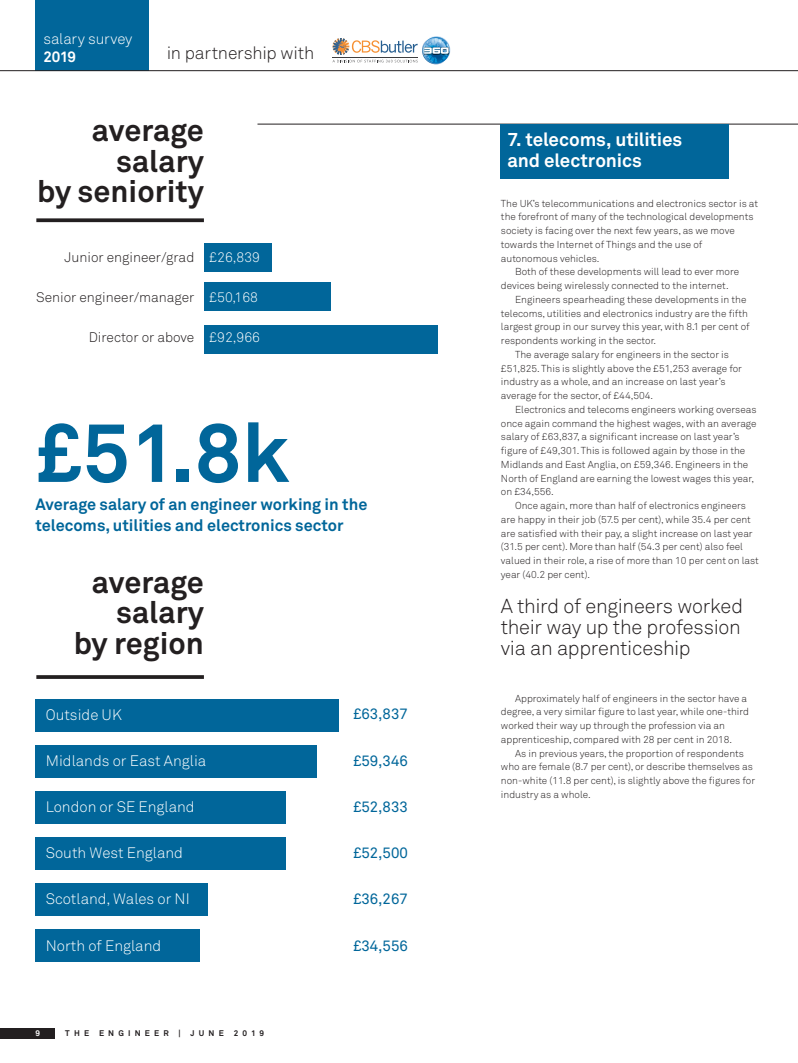
<style>
.page{position:relative;width:798px;height:1063px;background:#fff}
.page>*{position:absolute;margin:0;border:0;box-sizing:border-box;transform-origin:0 0}
.t1{font:700 82.5px "Akkurat";color:#01669a}
.t2{font:700 30.5px/30.5px "Akkurat";color:#231f20;text-align:right}
.t3{font:300 20px/21.2px "Akkurat";letter-spacing:-.015em;color:#231f20;text-align:justify}
.t4{font:700 18.75px/21.2px "Akkurat";letter-spacing:-.005em;color:#fff}
.t5{font:300 17.5px "Akkurat";letter-spacing:-.01em;color:#231f20}
.t6{font:700 16.25px/21.2px "Akkurat";color:#01669a}
.t7{font:300 15px "Akkurat";color:#fff}
.t8{font:15px "Akkurat";color:#01669a}
.t9{font:700 15px "Akkurat";color:#fff}
.t10{font:300 13.75px "Akkurat";color:#231f20}
.t11{font:300 13.75px "Akkurat";color:#fff}
.t12{font:300 10px/13.8px "Akkurat";color:#231f20}
.t13{font:700 8.12px "Akkurat";letter-spacing:.515em;color:#231f20}
.t14{font:700 8.12px "Akkurat";color:#fff}
</style>
<div class="page">
<div style="left:204px;top:244px;width:67px;height:28px;background:#01669a"></div>
<div style="left:204px;top:283px;width:126px;height:28px;background:#01669a"></div>
<div style="left:204px;top:325px;width:233px;height:28px;background:#01669a"></div>
<div style="left:35px;top:699px;width:303px;height:33px;background:#01669a"></div>
<div style="left:35px;top:745px;width:282px;height:33px;background:#01669a"></div>
<div style="left:35px;top:791px;width:251px;height:33px;background:#01669a"></div>
<div style="left:35px;top:837px;width:250px;height:33px;background:#01669a"></div>
<div style="left:35px;top:883px;width:173px;height:33px;background:#01669a"></div>
<div style="left:35px;top:929px;width:165px;height:33px;background:#01669a"></div>
<svg style="left:332px;top:37px;width:118px;height:27px"></svg>
<div style="left:0;top:1028px;width:55px;height:11px;background:#231f20"></div>
<div style="left:35px;top:0;width:114px;height:71px;background:#01669a"></div>
<hr style="left:0;top:70px;width:797px;height:1px;background:#231f20">
<hr style="left:257px;top:124px;width:540px;height:1px;background:#231f20">
<div style="left:500px;top:124px;width:228px;height:55px;background:#01669a"></div>
<svg style="left:36px;top:218px;width:168px;height:4px"></svg>
<svg style="left:36px;top:675px;width:168px;height:4px"></svg>
<h3 class="t7" style="left:43px;top:30px;width:90px">salary survey</h3>
<h3 class="t9" style="left:43px;top:47px;width:34px">2019</h3>
<h3 class="t5" style="left:167px;top:42px;width:149px">in partnership with</h3>
<h2 class="t2" style="left:37px;top:115px;width:168px">average salary<br>by seniority</h2>
<h3 class="t10" style="left:64px;top:249px;width:131px">Junior engineer/grad</h3>
<h3 class="t10" style="left:36px;top:289px;width:160px">Senior engineer/manager</h3>
<h3 class="t10" style="left:89px;top:329px;width:107px">Director or above</h3>
<h3 class="t11" style="left:209px;top:249px;width:52px">£26,839</h3>
<h3 class="t11" style="left:209px;top:289px;width:50px">£50,168</h3>
<h3 class="t11" style="left:209px;top:329px;width:52px">£92,966</h3>
<h1 class="t1" style="left:35px;top:401px;width:255px">£51.8k</h1>
<h3 class="t6" style="left:35px;top:493px;width:333px">Average salary of an engineer working in the telecoms, utilities and electronics sector</h3>
<h2 class="t2" style="left:74px;top:567px;width:132px">average salary<br>by region</h2>
<h3 class="t7" style="left:46px;top:705px;width:78px">Outside UK</h3>
<h3 class="t7" style="left:46px;top:752px;width:162px">Midlands or East Anglia</h3>
<h3 class="t7" style="left:46px;top:798px;width:150px">London or SE England</h3>
<h3 class="t7" style="left:46px;top:844px;width:139px">South West England</h3>
<h3 class="t7" style="left:46px;top:890px;width:145px">Scotland, Wales or NI</h3>
<h3 class="t7" style="left:46px;top:937px;width:117px">North of England</h3>
<p class="t14" style="left:35px;top:1028px;width:6px">9</p>
<p class="t13" style="left:65px;top:1028px;width:200px">THE ENGINEER | JUNE 2019</p>
<h3 class="t8" style="left:353px;top:705px;width:56px">£63,837</h3>
<h3 class="t8" style="left:353px;top:752px;width:56px">£59,346</h3>
<h3 class="t8" style="left:353px;top:798px;width:56px">£52,833</h3>
<h3 class="t8" style="left:353px;top:844px;width:56px">£52,500</h3>
<h3 class="t8" style="left:353px;top:890px;width:56px">£36,267</h3>
<h3 class="t8" style="left:353px;top:937px;width:56px">£34,556</h3>
<h3 class="t4" style="left:507px;top:129px;width:176px">7. telecoms, utilities and electronics</h3>
<p class="t12" style="left:500px;top:196px;width:259px">The UK’s telecommunications and electronics sector is at</p>
<p class="t12" style="left:500px;top:210px;width:254px">the forefront of many of the technological developments</p>
<p class="t12" style="left:500px;top:224px;width:235px">society is facing over the next few years, as we move</p>
<p class="t12" style="left:500px;top:238px;width:203px">towards the Internet of Things and the use of</p>
<p class="t12" style="left:500px;top:251px;width:100px">autonomous vehicles.</p>
<p class="t12" style="left:515px;top:265px;width:225px">Both of these developments will lead to ever more</p>
<p class="t12" style="left:500px;top:279px;width:229px">devices being wirelessly connected to the internet.</p>
<p class="t12" style="left:515px;top:293px;width:233px">Engineers spearheading these developments in the</p>
<p class="t12" style="left:500px;top:306px;width:248px">telecoms, utilities and electronics industry are the fifth</p>
<p class="t12" style="left:500px;top:320px;width:250px">largest group in our survey this year, with 8.1 per cent of</p>
<p class="t12" style="left:500px;top:334px;width:157px">respondents working in the sector.</p>
<p class="t12" style="left:515px;top:348px;width:215px">The average salary for engineers in the sector is</p>
<p class="t12" style="left:500px;top:361px;width:242px">£51,825. This is slightly above the £51,253 average for</p>
<p class="t12" style="left:500px;top:375px;width:226px">industry as a whole, and an increase on last year’s</p>
<p class="t12" style="left:500px;top:389px;width:153px">average for the sector, of £44,504.</p>
<p class="t12" style="left:515px;top:403px;width:243px">Electronics and telecoms engineers working overseas</p>
<p class="t12" style="left:500px;top:416px;width:257px">once again command the highest wages, with an average</p>
<p class="t12" style="left:500px;top:430px;width:240px">salary of £63,837, a significant increase on last year’s</p>
<p class="t12" style="left:500px;top:444px;width:246px">figure of £49,301. This is followed again by those in the</p>
<p class="t12" style="left:500px;top:458px;width:249px">Midlands and East Anglia, on £59,346. Engineers in the</p>
<p class="t12" style="left:500px;top:471px;width:254px">North of England are earning the lowest wages this year,</p>
<p class="t12" style="left:500px;top:485px;width:54px">on £34,556.</p>
<p class="t12" style="left:515px;top:499px;width:232px">Once again, more than half of electronics engineers</p>
<p class="t12" style="left:500px;top:513px;width:251px">are happy in their job (57.5 per cent), while 35.4 per cent</p>
<p class="t12" style="left:500px;top:526px;width:253px">are satisfied with their pay, a slight increase on last year</p>
<p class="t12" style="left:500px;top:540px;width:243px">(31.5 per cent). More than half (54.3 per cent) also feel</p>
<p class="t12" style="left:500px;top:554px;width:259px">valued in their role, a rise of more than 10 per cent on last</p>
<p class="t12" style="left:500px;top:568px;width:90px">year (40.2 per cent).</p>
<h3 class="t3" style="left:500px;top:596px;width:244px">A third of engineers worked their way up the profession via an apprenticeship</h3>
<p class="t12" style="left:500px;top:691px;width:249px;text-indent:14px">Approximately half of engineers in the sector have a degree, a very similar figure to last year, while one-third worked their way up through the profession via an apprenticeship, compared with 28 per cent in 2018.</p>
<p class="t12" style="left:500px;top:746px;width:256px;text-indent:14px">As in previous years, the proportion of respondents who are female (8.7 per cent), or describe themselves as non-white (11.8 per cent), is slightly above the figures for industry as a whole.</p>
</div>
